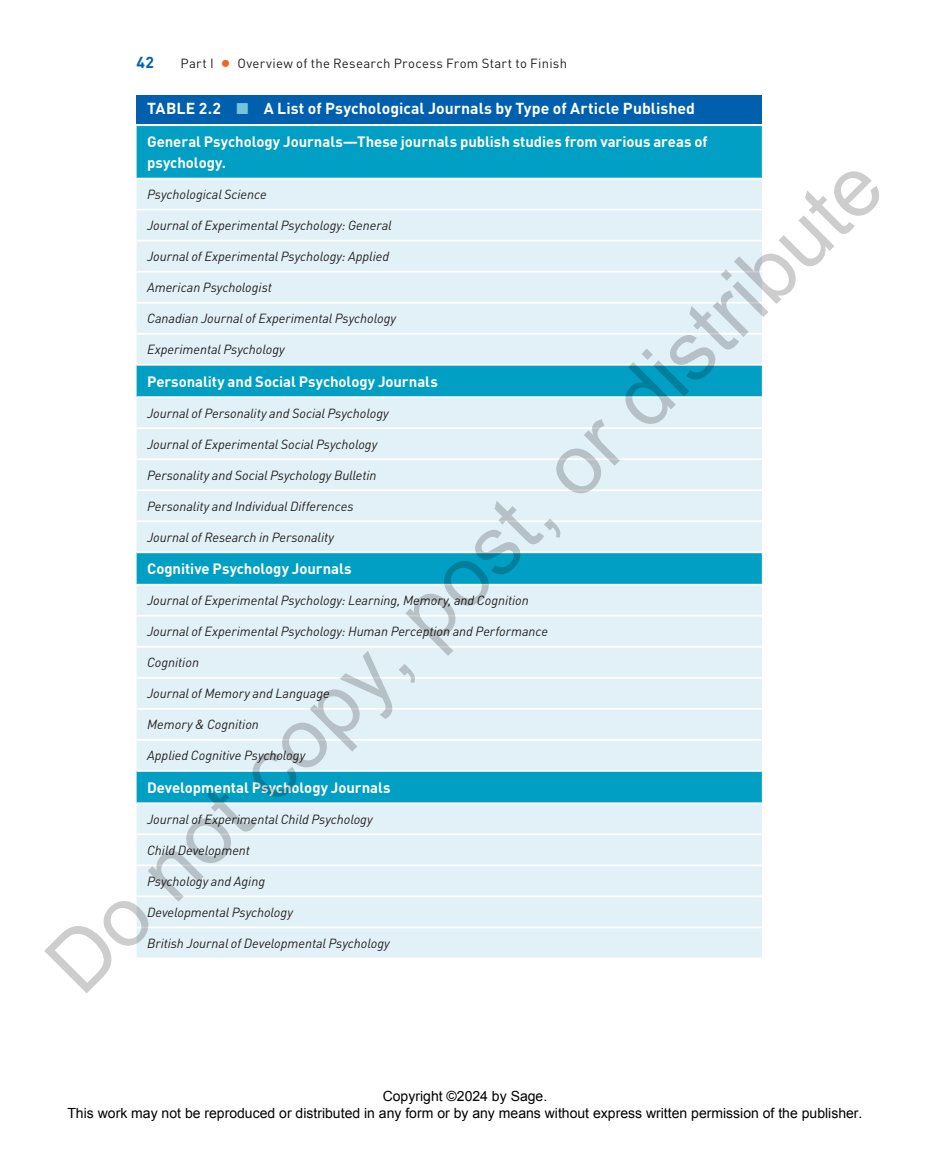
<style>
.page{position:relative;width:930px;height:1150px;background:#fff}
.page>*{position:absolute;margin:0;border:0;box-sizing:border-box;transform-origin:0 0}
.t1{font:84px "Arial";color:rgb(0 0 0/.2)}
.t2{font:700 15.75px "DIN Pro";letter-spacing:.005em;color:#fff}
.t3{font:700 15.75px "DIN Pro";color:#0160ae}
.t4{font:700 14.88px/21px "DIN Pro";letter-spacing:-.005em;color:#fff}
.t5{font:14px/16.8px "Arial";color:#000;text-align:center}
.t6{font:italic 13.12px "DIN Pro";letter-spacing:-.005em;color:#231f20}
.t7{font:13.12px "DIN Pro";letter-spacing:.02em;color:#231f20}
.s1{font-family:"STIX General";font-size:18.38px;color:#f36421}
.s2{color:#74c5dc}
</style>
<div class="page">
<div style="left:136px;top:126px;width:625px;height:52px;background:#009fc3"></div>
<svg style="left:136px;top:179px;width:625px;height:778px;background:#c6e7f0"></svg>
<hr style="left:136px;top:209px;width:625px;height:1px;background:#fff">
<hr style="left:136px;top:240px;width:625px;height:1px;background:#fff">
<hr style="left:136px;top:271px;width:625px;height:1px;background:#fff">
<hr style="left:136px;top:302px;width:625px;height:2px;background:#fff">
<hr style="left:136px;top:333px;width:625px;height:2px;background:#fff">
<hr style="left:136px;top:427px;width:625px;height:2px;background:#fff">
<hr style="left:136px;top:458px;width:625px;height:2px;background:#fff">
<hr style="left:136px;top:489px;width:625px;height:2px;background:#fff">
<hr style="left:136px;top:520px;width:625px;height:2px;background:#fff">
<hr style="left:136px;top:615px;width:625px;height:1px;background:#fff">
<hr style="left:136px;top:646px;width:625px;height:2px;background:#fff">
<hr style="left:136px;top:677px;width:625px;height:2px;background:#fff">
<hr style="left:136px;top:708px;width:625px;height:2px;background:#fff">
<hr style="left:136px;top:739px;width:625px;height:2px;background:#fff">
<hr style="left:136px;top:833px;width:625px;height:2px;background:#fff">
<hr style="left:136px;top:864px;width:625px;height:2px;background:#fff">
<hr style="left:136px;top:895px;width:625px;height:2px;background:#fff">
<hr style="left:136px;top:926px;width:625px;height:2px;background:#fff">
<hr style="left:136px;top:364px;width:625px;height:2px;background:#fff">
<hr style="left:136px;top:396px;width:625px;height:2px;background:#fff">
<hr style="left:136px;top:551px;width:625px;height:2px;background:#fff">
<hr style="left:136px;top:584px;width:625px;height:1px;background:#fff">
<hr style="left:136px;top:770px;width:625px;height:2px;background:#fff">
<hr style="left:136px;top:802px;width:625px;height:2px;background:#fff">
<div style="left:136px;top:95px;width:625px;height:29px;background:#0160ae"></div>
<p class="t3" style="left:136px;top:49px;width:19px">42</p>
<p class="t7" style="left:180px;top:53px;width:388px">Part I <span class="s1">•</span> Overview of the Research Process From Start to Finish</p>
<p class="t2" style="left:147px;top:95px;width:549px">TABLE 2.2 <span class="s2">■</span> A List of Psychological Journals by Type of Article Published</p>
<p class="t4" style="left:147px;top:129px;width:561px">General Psychology Journals—These journals publish studies from various areas of psychology.</p>
<p class="t6" style="left:147px;top:185px;width:121px">Psychological Science</p>
<p class="t6" style="left:147px;top:216px;width:246px">Journal of Experimental Psychology: General</p>
<p class="t6" style="left:147px;top:247px;width:243px">Journal of Experimental Psychology: Applied</p>
<p class="t6" style="left:147px;top:278px;width:126px">American Psychologist</p>
<p class="t6" style="left:147px;top:310px;width:250px">Canadian Journal of Experimental Psychology</p>
<p class="t6" style="left:147px;top:341px;width:139px">Experimental Psychology</p>
<p class="t4" style="left:147px;top:369px;width:292px">Personality and Social Psychology Journals</p>
<p class="t6" style="left:147px;top:404px;width:243px">Journal of Personality and Social Psychology</p>
<p class="t6" style="left:147px;top:435px;width:232px">Journal of Experimental Social Psychology</p>
<p class="t6" style="left:147px;top:466px;width:231px">Personality and Social Psychology Bulletin</p>
<p class="t6" style="left:147px;top:497px;width:208px">Personality and Individual Differences</p>
<p class="t6" style="left:147px;top:528px;width:188px">Journal of Research in Personality</p>
<p class="t4" style="left:147px;top:556px;width:206px">Cognitive Psychology Journals</p>
<p class="t6" style="left:147px;top:591px;width:383px">Journal of Experimental Psychology: Learning, Memory, and Cognition</p>
<p class="t6" style="left:147px;top:622px;width:402px">Journal of Experimental Psychology: Human Perception and Performance</p>
<p class="t6" style="left:147px;top:653px;width:53px">Cognition</p>
<p class="t6" style="left:147px;top:685px;width:184px">Journal of Memory and Language</p>
<p class="t6" style="left:147px;top:716px;width:113px">Memory &amp; Cognition</p>
<p class="t6" style="left:147px;top:747px;width:160px">Applied Cognitive Psychology</p>
<p class="t4" style="left:147px;top:775px;width:245px">Developmental Psychology Journals</p>
<p class="t6" style="left:147px;top:810px;width:227px">Journal of Experimental Child Psychology</p>
<p class="t6" style="left:147px;top:841px;width:104px">Child Development</p>
<p class="t6" style="left:147px;top:872px;width:119px">Psychology and Aging</p>
<p class="t6" style="left:147px;top:903px;width:147px">Developmental Psychology</p>
<p class="t6" style="left:147px;top:934px;width:244px">British Journal of Developmental Psychology</p>
<h1 class="t1" style="left:22px;top:938px;width:1141px;rotate:-45deg">Do not copy, post, or distribute</h1>
<p class="t5" style="left:67px;top:1088px;width:796px">Copyright ©2024 by Sage.<br>This work may not be reproduced or distributed in any form or by any means without express written permission of the publisher.</p>
</div>
